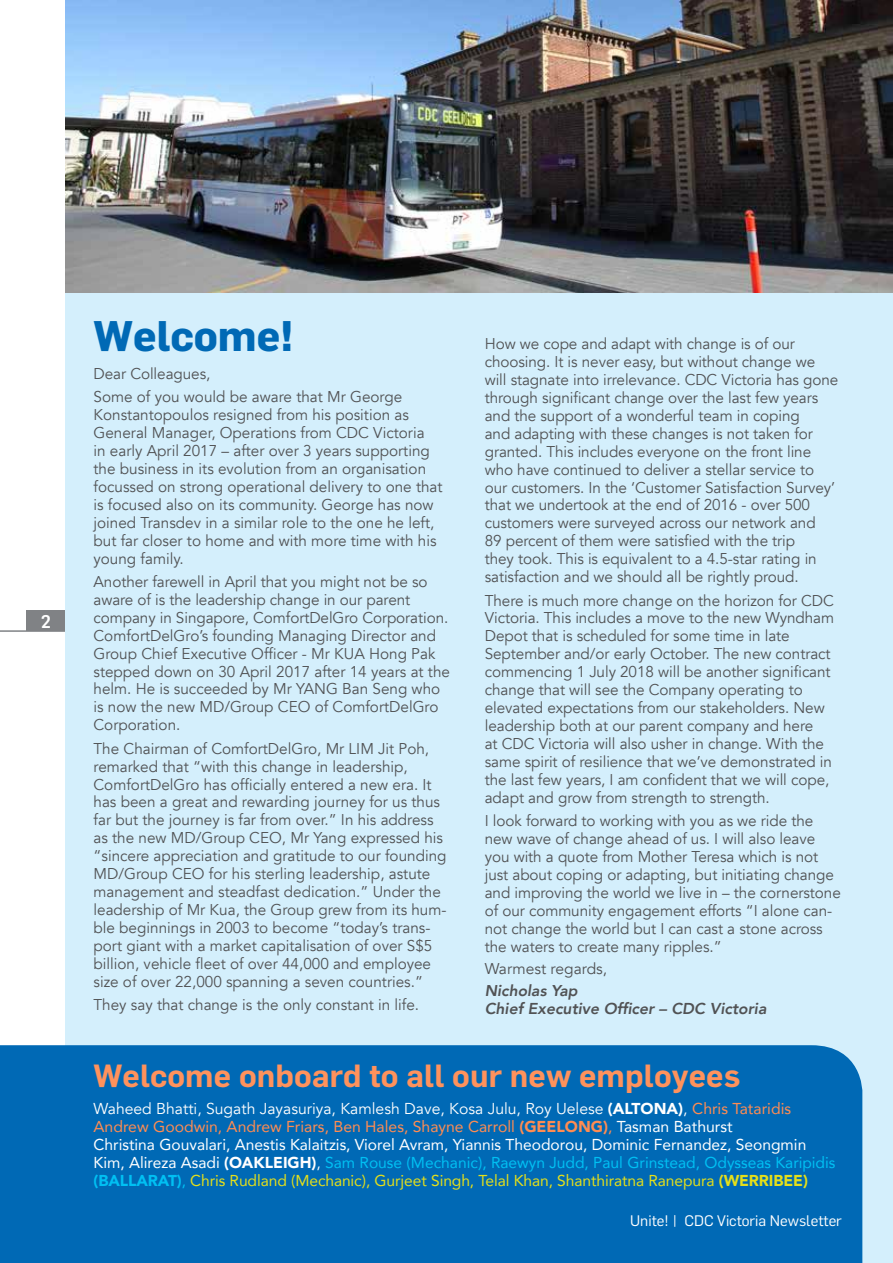
<style>
.page{position:relative;width:893px;height:1263px;background:#fff}
.page>*{position:absolute;margin:0;border:0;box-sizing:border-box;transform-origin:0 0}
.t1{font:700 42px "Flama";color:#0069b5}
.t2{font:600 31.5px "Flama";letter-spacing:.005em;color:#ff925c}
.t3{font:500 18px "Flama";color:#fff}
.t4{font:15.75px/18.1px "Avenir";color:#fff}
.t5{font:italic 800 15.75px "Avenir";color:#515254}
.t6{font:15.6px/18px "Avenir";letter-spacing:-.005em;color:#515254}
.t7{font:italic 800 15.6px "Avenir";color:#515254}
.t8{font:15px "Flama";color:#fff}
.s1{font-style:inherit}
.s2{font-weight:900}
.s3{color:#ff8c52}
.s4{font-weight:900;color:#ff8c52}
.s5{color:#00c0f3}
.s6{font-weight:900;color:#00c0f3}
.s7{color:#e4df1a}
.s8{font-weight:900;color:#e4df1a}
</style>
<div class="page">
<div style="left:27px;top:611px;width:38px;height:20px;background:#808285"></div>
<hr style="left:0;top:630px;width:65px;height:2px;background:#808285">
<div style="left:66px;top:0;width:827px;height:1263px;background:#d4effc"></div>
<img style="left:66px;top:0;width:827px;height:293px">
<div style="left:0;top:1045px;width:862px;height:218px;background:#0069b5"></div>
<p class="t3" style="left:41px;top:608px;width:12px">2</p>
<h1 class="t1" style="left:94px;top:306px;width:201px">Welcome!</h1>
<p class="t6" style="left:94px;top:362px;width:310px;line-height:23.2px">Dear Colleagues,<br>Some of you would be aware that Mr George</p>
<p class="t6" style="left:94px;top:406px;width:351px">Konstantopoulos resigned from his position as General Manager, Operations from CDC Victoria<br>in early April 2017 – after over 3 years supporting the business in its evolution from an organisation focussed on strong operational delivery to one that is focused also on its community. George has now joined Transdev in a similar role to the one he left, but far closer to home and with more time with his young family.</p>
<p class="t6" style="left:94px;top:573px;width:358px">Another farewell in April that you might not be so aware of is the leadership change in our parent company in Singapore, ComfortDelGro Corporation.<br>ComfortDelGro’s founding Managing Director and Group Chief Executive Officer - Mr KUA Hong Pak stepped down on 30 April 2017 after 14 years at the helm. He is succeeded by Mr YANG Ban Seng who is now the new MD/Group CEO of ComfortDelGro Corporation.</p>
<p class="t6" style="left:94px;top:739px;width:355px">The Chairman of ComfortDelGro, Mr LIM Jit Poh, remarked that “with this change in leadership, ComfortDelGro has officially entered a new era. It has been a great and rewarding journey for us thus far but the journey is far from over.” In his address as the new MD/Group CEO, Mr Yang expressed his “sincere appreciation and gratitude to our founding MD/Group CEO for his sterling leadership, astute management and steadfast dedication.” Under the leadership of Mr Kua, the Group grew from its hum&shy;ble beginnings in 2003 to become “today’s trans&shy;port giant with a market capitalisation of over S$5 billion, vehicle fleet of over 44,000 and employee size of over 22,000 spanning a seven countries.”</p>
<p class="t6" style="left:94px;top:996px;width:327px">They say that change is the only constant in life.</p>
<p class="t6" style="left:485px;top:335px;width:355px">How we cope and adapt with change is of our choosing. It is never easy, but without change we will stagnate into irrelevance. CDC Victoria has gone through significant change over the last few years and the support of a wonderful team in coping<br>and adapting with these changes is not taken for granted. This includes everyone on the front line who have continued to deliver a stellar service to our customers. In the ‘Customer Satisfaction Survey’ that we undertook at the end of 2016 - over 500 customers were surveyed across our network and<br>89 percent of them were satisfied with the trip<br>they took. This is equivalent to a 4.5-star rating in satisfaction and we should all be rightly proud.</p>
<p class="t6" style="left:485px;top:591px;width:351px">There is much more change on the horizon for CDC Victoria. This includes a move to the new Wyndham Depot that is scheduled for some time in late September and/or early October. The new contract commencing 1 July 2018 will be another significant change that will see the Company operating to elevated expectations from our stakeholders. New leadership both at our parent company and here<br>at CDC Victoria will also usher in change. With the same spirit of resilience that we’ve demonstrated in the last few years, I am confident that we will cope, adapt and grow from strength to strength.</p>
<p class="t6" style="left:485px;top:812px;width:358px">I look forward to working with you as we ride the new wave of change ahead of us. I will also leave you with a quote from Mother Teresa which is not just about coping or adapting, but initiating change and improving the world we live in – the cornerstone of our community engagement efforts “I alone can&shy;not change the world but I can cast a stone across the waters to create many ripples.”</p>
<p class="t6" style="left:485px;top:960px;width:124px">Warmest regards,</p>
<p class="t7" style="left:485px;top:981px;width:95px">Nicholas Yap</p>
<p class="t5" style="left:485px;top:999px;width:283px">Chief Executive Officer – CDC Victoria</p>
<h2 class="t2" style="left:93px;top:1053px;width:649px">Welcome onboard to all our new employees</h2>
<p class="t4" style="left:94px;top:1099px;width:743px"><span class="s1">Waheed Bhatti, Sugath Jayasuriya, Kamlesh Dave, Kosa Julu, Roy Uelese</span> <span class="s2">(ALTONA)</span><span class="s1">,</span> <span class="s3">Chris Tataridis Andrew Goodwin, Andrew Friars, Ben Hales, Shayne Carroll</span> <span class="s4">(GEELONG)</span><span class="s3">,</span> Tasman Bathurst<br>Christina Gouvalari, Anestis Kalaitzis, Viorel Avram, Yiannis Theodorou, Dominic Fernandez, Seongmin Kim, Alireza Asadi <span class="s2">(OAKLEIGH)</span><span class="s1">,</span> <span class="s5">Sam Rouse (Mechanic), Raewyn Judd, Paul Grinstead, Odysseas Karipidis </span><span class="s6">(BALLARAT)</span><span class="s5">,</span> <span class="s7">Chris Rudland (Mechanic), Gurjeet Singh, Telal Khan, Shanthiratna Ranepura</span> <span class="s8">(WERRIBEE)</span></p>
<p class="t8" style="left:630px;top:1210px;width:213px">Unite! | CDC Victoria Newsletter</p>
</div>
